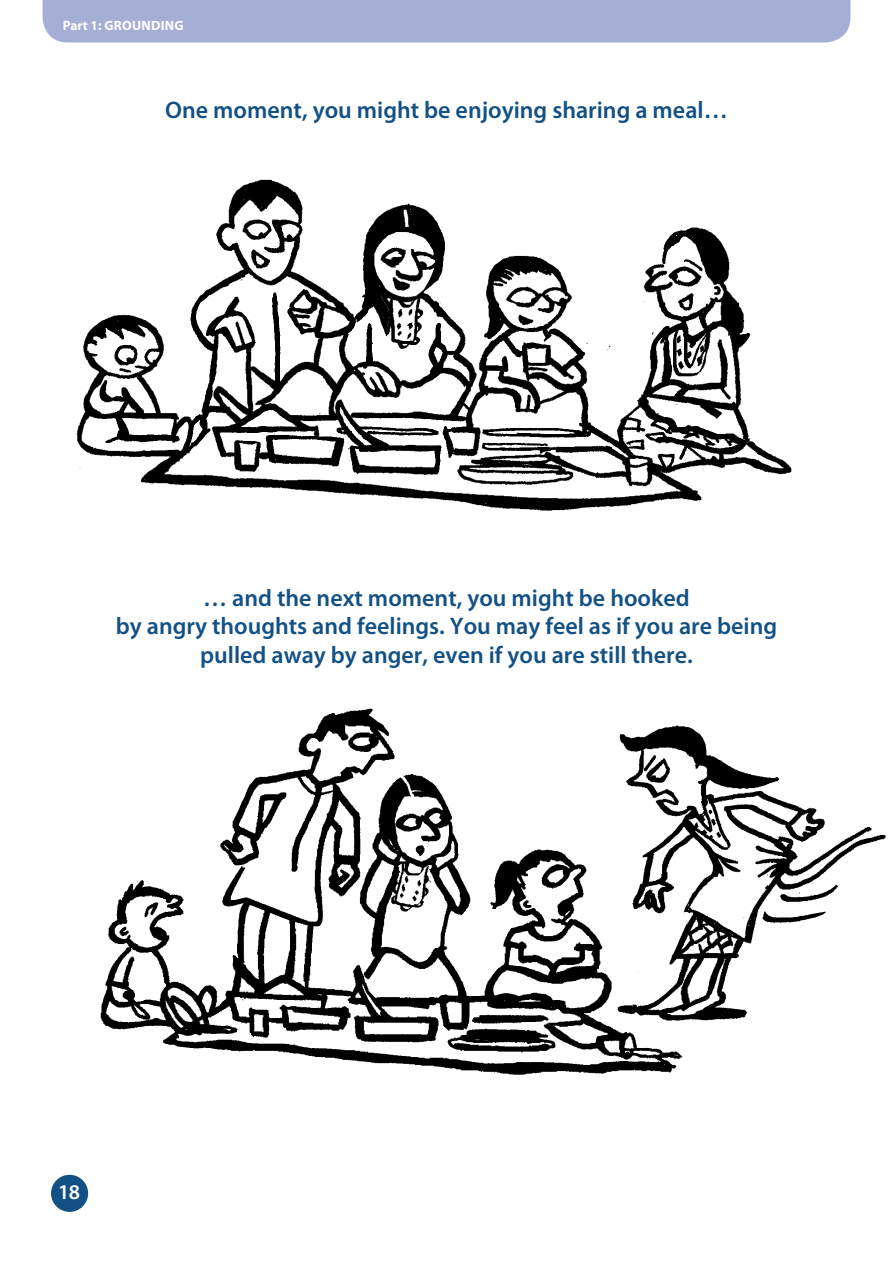
<style>
.page{position:relative;width:893px;height:1263px;background:#fff}
.page>*{position:absolute;margin:0;border:0;box-sizing:border-box;transform-origin:0 0}
.t1{font:600 24px/28.8px "Myriad Pro";color:#135185;text-align:center}
.t2{font:600 21px "Myriad Pro";color:#fff}
.t3{font:700 13.5px "Myriad Pro";letter-spacing:.02em;color:#fff}
</style>
<div class="page">
<div style="left:51px;top:1175px;width:37px;height:37px;background:#135185;border-radius:50%"></div>
<img style="left:76px;top:179px;width:716px;height:332px">
<img style="left:100px;top:708px;width:786px;height:367px">
<div style="left:43px;top:0;width:807px;height:43px;background:#a5aed5"></div>
<p class="t3" style="left:63px;top:18px;width:122px">Part 1: GROUNDING</p>
<p class="t1" style="left:165px;top:96px;width:564px">One moment, you might be enjoying sharing a meal…</p>
<p class="t1" style="left:116px;top:583px;width:663px">… and the next moment, you might be hooked<br>by angry thoughts and feelings. You may feel as if you are being pulled away by anger, even if you are still there.</p>
<p class="t2" style="left:58px;top:1181px;width:24px">18</p>
</div>
